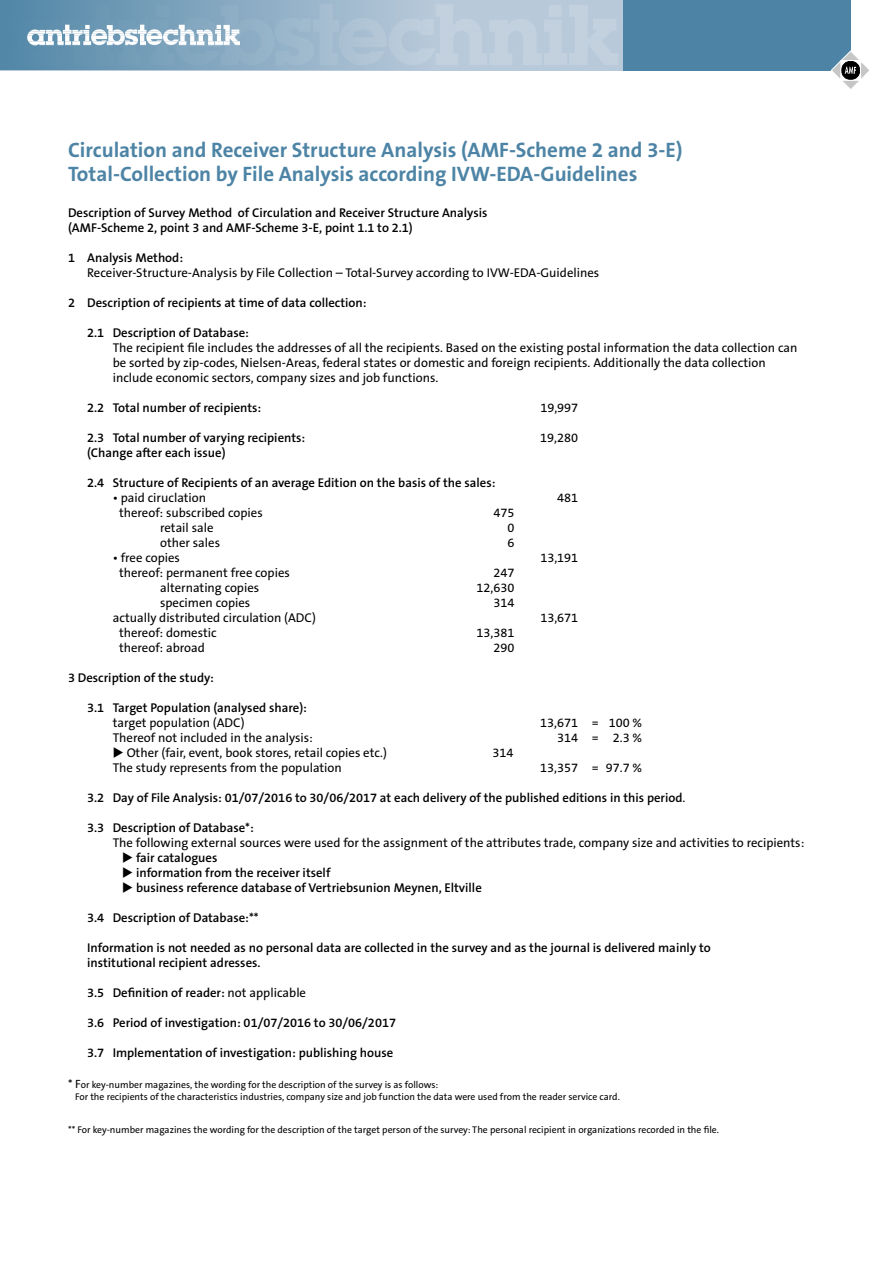
<style>
.page{position:relative;width:893px;height:1263px;background:#fff}
.page>*{position:absolute;margin:0;border:0;box-sizing:border-box;transform-origin:0 0}
.t1{font:700 21px/24px "The Sans B7";color:#4d84a5}
.t2{font:600 12.75px/15px "The Sans B6";color:#000}
.t3{font:12.75px/15px "The Sans B5 Plain";color:#000}
.t4{font:9.75px/12px "The Sans B5 Plain";color:#000}
.s1{font-family:"The Sans B5 Plain";font-weight:400}
.s2{font-size:12px}
</style>
<div class="page">
<div style="left:623px;top:0;width:227px;height:70px;background:#4d84a5"></div>
<div style="left:0;top:0;width:623px;height:70px;background:#b8c9da"></div>
<div style="left:0;top:0;width:440px;height:70px;background:linear-gradient(to right,#5186a6,#b8c9da)"></div>
<svg style="left:0;top:4px;width:618px;height:62px"></svg>
<svg style="left:831px;top:51px;width:38px;height:38px"></svg>
<h1 class="t1" style="left:68px;top:139px;width:616px">Circulation and Receiver Structure Analysis (AMF-Scheme 2 and 3-E)<br>Total-Collection by File Analysis according IVW-EDA-Guidelines</h1>
<p class="t2" style="left:68px;top:206px;width:421px">Description of Survey Method of Circulation and Receiver Structure Analysis (AMF-Scheme 2, point 3 and AMF-Scheme 3-E, point 1.1 to 2.1)</p>
<p class="t2" style="left:68px;top:251px;width:117px">1 Analysis Method:</p>
<p class="t3" style="left:87px;top:266px;width:514px">Receiver-Structure-Analysis by File Collection – Total-Survey according to IVW-EDA-Guidelines</p>
<p class="t2" style="left:68px;top:296px;width:300px">2 Description of recipients at time of data collection:</p>
<p class="t2" style="left:87px;top:326px;width:163px">2.1 Description of Database:</p>
<p class="t3" style="left:113px;top:341px;width:686px">The recipient file includes the addresses of all the recipients. Based on the existing postal information the data collection can be sorted by zip-codes, Nielsen-Areas, federal states or domestic and foreign recipients. Additionally the data collection include economic sectors, company sizes and job functions.</p>
<p class="t2" style="left:87px;top:401px;width:176px">2.2 Total number of recipients:</p>
<p class="t3" style="left:540px;top:401px;width:39px">19,997</p>
<p class="t2" style="left:87px;top:431px;width:220px">2.3 Total number of varying recipients:</p>
<p class="t3" style="left:540px;top:431px;width:40px">19,280</p>
<p class="t2" style="left:87px;top:446px;width:140px">(Change after each issue)</p>
<p class="t2" style="left:87px;top:476px;width:410px">2.4 Structure of Recipients of an average Edition on the basis of the sales:</p>
<p class="t3" style="left:113px;top:491px;width:95px">• paid ciruclation</p>
<p class="t3" style="left:557px;top:491px;width:23px">481</p>
<p class="t3" style="left:119px;top:506px;width:145px">thereof: subscribed copies</p>
<p class="t3" style="left:493px;top:506px;width:23px">475</p>
<p class="t3" style="left:160px;top:521px;width:55px">retail sale</p>
<p class="t3" style="left:507px;top:521px;width:9px">0</p>
<p class="t3" style="left:160px;top:536px;width:62px">other sales</p>
<p class="t3" style="left:507px;top:536px;width:9px">6</p>
<p class="t3" style="left:113px;top:551px;width:69px">• free copies</p>
<p class="t3" style="left:540px;top:551px;width:39px">13,191</p>
<p class="t3" style="left:119px;top:566px;width:172px">thereof: permanent free copies</p>
<p class="t3" style="left:493px;top:566px;width:23px">247</p>
<p class="t3" style="left:160px;top:581px;width:101px">alternating copies</p>
<p class="t3" style="left:477px;top:581px;width:39px">12,630</p>
<p class="t3" style="left:160px;top:596px;width:92px">specimen copies</p>
<p class="t3" style="left:493px;top:596px;width:23px">314</p>
<p class="t3" style="left:113px;top:611px;width:205px">actually distributed circulation (ADC)</p>
<p class="t3" style="left:540px;top:611px;width:39px">13,671</p>
<p class="t3" style="left:119px;top:626px;width:99px">thereof: domestic</p>
<p class="t3" style="left:477px;top:626px;width:39px">13,381</p>
<p class="t3" style="left:119px;top:641px;width:87px">thereof: abroad</p>
<p class="t3" style="left:493px;top:641px;width:23px">290</p>
<p class="t2" style="left:68px;top:671px;width:147px">3 Description of the study:</p>
<p class="t2" style="left:87px;top:701px;width:221px">3.1 Target Population (analysed share):</p>
<p class="t3" style="left:113px;top:716px;width:133px">target population (ADC)</p>
<p class="t3" style="left:540px;top:716px;width:103px">13,671 = 100 %</p>
<p class="t3" style="left:113px;top:731px;width:202px">Thereof not included in the analysis:</p>
<p class="t3" style="left:557px;top:731px;width:87px">314 = 2.3 %</p>
<p class="t3" style="left:113px;top:746px;width:276px">◆ Other (fair, event, book stores, retail copies etc.)</p>
<p class="t3" style="left:492px;top:746px;width:23px">314</p>
<p class="t3" style="left:113px;top:761px;width:231px">The study represents from the population</p>
<p class="t3" style="left:540px;top:761px;width:103px">13,357 = 97.7 %</p>
<p class="t2" style="left:87px;top:791px;width:600px">3.2 Day of File Analysis: 01/07/2016 to 30/06/2017 at each delivery of the published editions in this period<span class="s1">.</span></p>
<p class="t2" style="left:87px;top:821px;width:168px">3.3 Description of Database*:</p>
<p class="t3" style="left:113px;top:836px;width:693px">The following external sources were used for the assignment of the attributes trade, company size and activities to recipients:</p>
<p class="t2" style="left:122px;top:851px;width:97px">◆ fair catalogues</p>
<p class="t2" style="left:122px;top:866px;width:210px">◆ information from the receiver itself</p>
<p class="t2" style="left:122px;top:881px;width:361px">◆ business reference database of Vertriebsunion Meynen, Eltville</p>
<p class="t2" style="left:87px;top:911px;width:173px">3.4 Description of Database:**</p>
<p class="t2" style="left:87px;top:941px;width:625px">Information is not needed as no personal data are collected in the survey and as the journal is delivered mainly to institutional recipient adresses.</p>
<p class="t2" style="left:87px;top:986px;width:220px">3.5 Definition of reader: <span class="s1">not applicable</span></p>
<p class="t2" style="left:87px;top:1016px;width:310px">3.6 Period of investigation: 01/07/2016 to 30/06/2017</p>
<p class="t2" style="left:87px;top:1046px;width:308px">3.7 Implementation of investigation: publishing house</p>
<p class="t4" style="left:75px;top:1078px;width:546px;text-indent:-7px"><span class="s2">* F</span>or key-number magazines, the wording for the description of the survey is as follows:<br>For the recipients of the characteristics industries, company size and job function the data were used from the reader service card.</p>
<p class="t4" style="left:68px;top:1123px;width:653px">** For key-number magazines the wording for the description of the target person of the survey: The personal recipient in organizations recorded in the file.</p>
</div>
